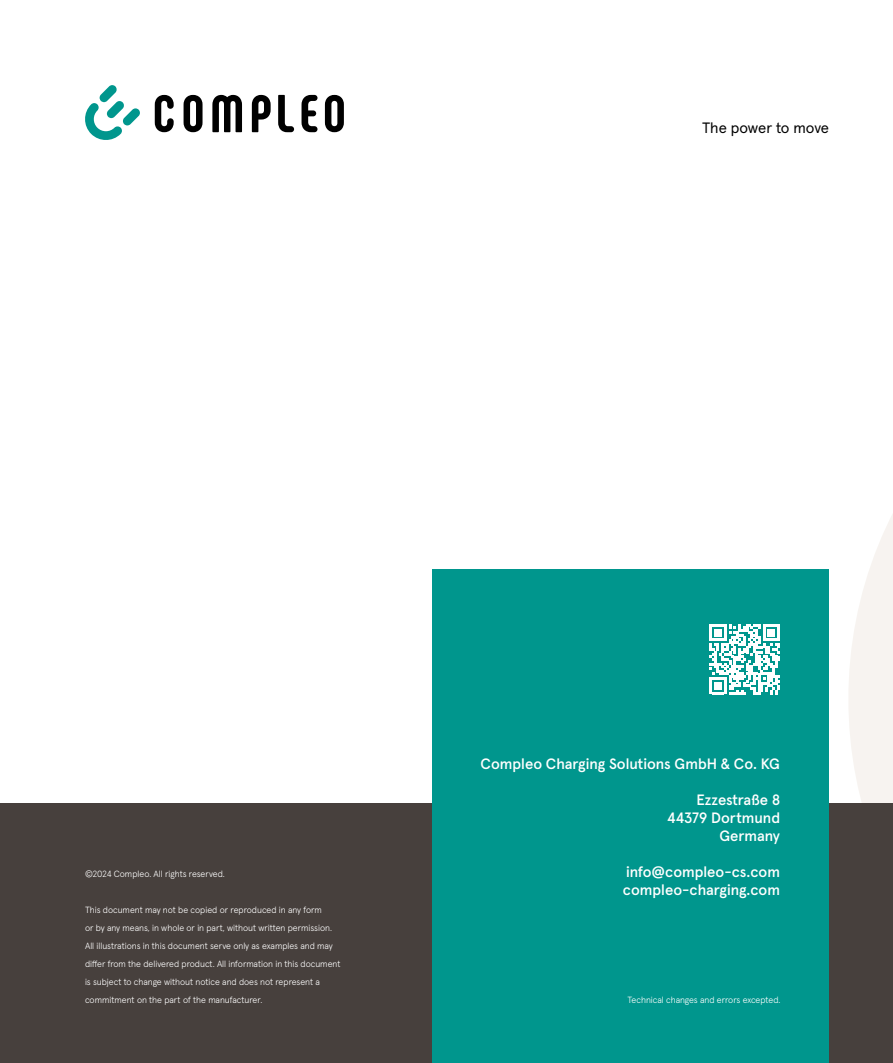
<style>
.page{position:relative;width:893px;height:1063px;background:#fff}
.page>*{position:absolute;margin:0;border:0;box-sizing:border-box;transform-origin:0 0}
.t1{font:500 15px/18px "Apercu Pro";color:#fff;text-align:right}
.t2{font:15px "Apercu Pro";letter-spacing:-.005em;color:#000}
.t3{font:300 9px/18px "Apercu Pro";color:#fff}
</style>
<div class="page">
<svg style="left:849px;top:514px;width:44px;height:289px;fill:#f7f3f0"></svg>
<div style="left:0;top:803px;width:893px;height:260px;background:#47403d"></div>
<div style="left:433px;top:569px;width:396px;height:494px;background:#00968d"></div>
<svg style="left:709px;top:624px;width:71px;height:70px"></svg>
<svg style="left:85px;top:85px;width:55px;height:55px"></svg>
<svg style="left:184px;top:95px;width:19px;height:37px"></svg>
<svg style="left:325px;top:95px;width:19px;height:37px"></svg>
<svg style="left:302px;top:95px;width:15px;height:37px"></svg>
<svg style="left:212px;top:95px;width:30px;height:37px"></svg>
<svg style="left:252px;top:95px;width:19px;height:37px"></svg>
<svg style="left:155px;top:95px;width:19px;height:37px"></svg>
<svg style="left:278px;top:95px;width:16px;height:37px"></svg>
<h1 class="t2" style="left:702px;top:116px;width:129px">The power to move</h1>
<p class="t3" style="left:85px;top:864px;width:141px">©2024 Compleo. All rights reserved.</p>
<p class="t3" style="left:85px;top:900px;width:257px">This document may not be copied or reproduced in any form<br>or by any means, in whole or in part, without written permission.<br>All illustrations in this document serve only as examples and may differ from the delivered product. All information in this document is subject to change without notice and does not represent a commitment on the part of the manufacturer.</p>
<h1 class="t1" style="left:481px;top:754px;width:301px">Compleo Charging Solutions GmbH &amp; Co. KG</h1>
<h1 class="t1" style="left:667px;top:790px;width:114px">Ezzestraße 8<br>44379 Dortmund<br>Germany</h1>
<h1 class="t1" style="left:623px;top:862px;width:159px;text-align:left">info@compleo-cs.com compleo-charging.com</h1>
<p class="t3" style="left:628px;top:990px;width:154px">Technical changes and errors excepted.</p>
</div>
